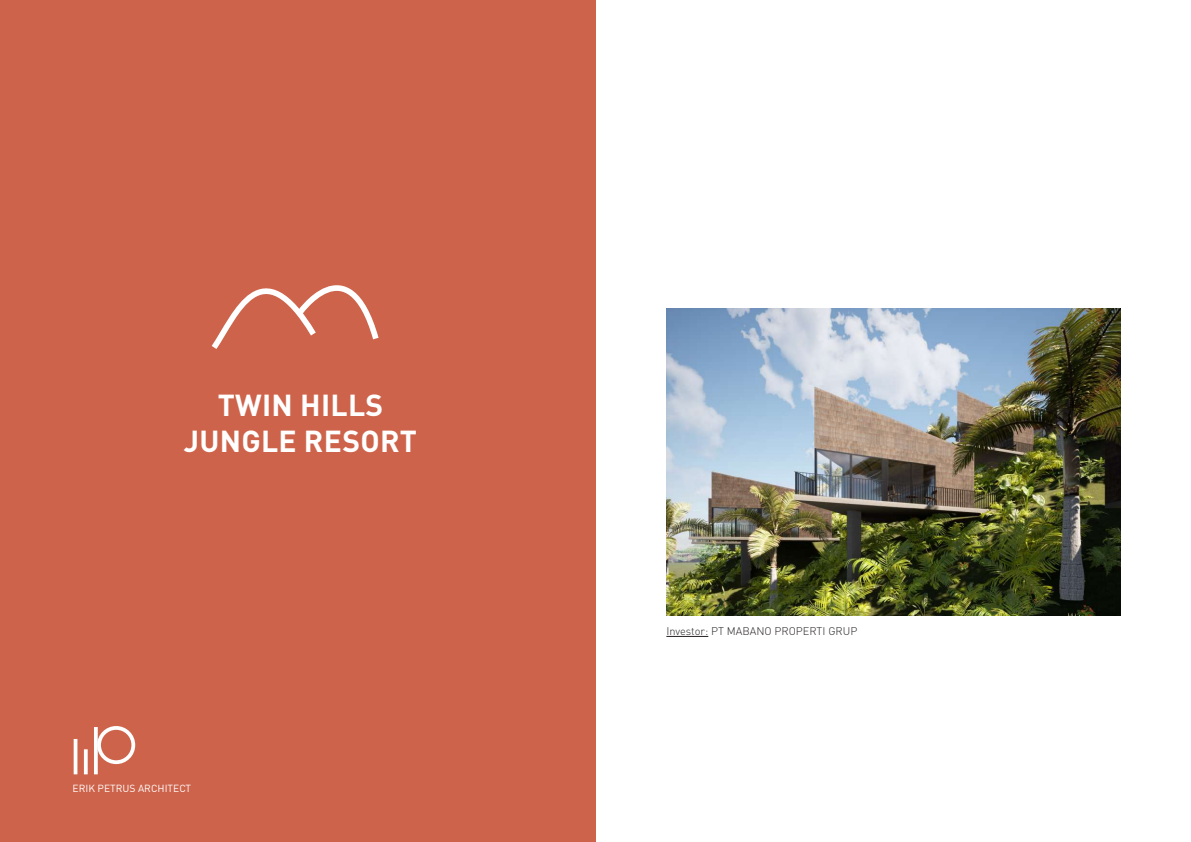
<style>
.page{position:relative;width:1191px;height:842px;background:#fff}
.page>*{position:absolute;margin:0;border:0;box-sizing:border-box;transform-origin:0 0}
.t1{font:700 30px/36px "DIN Pro";letter-spacing:.01em;color:#fff;text-align:center}
.t2{font:300 11px "DIN Pro";color:#231f20}
.t3{font:10.2px "DIN Pro";color:#fff}
</style>
<div class="page">
<div style="left:0;top:0;width:595px;height:842px;background:#cd634a"></div>
<svg style="left:94px;top:727px;width:4px;height:47px"></svg>
<hr style="left:74px;top:739px;width:3px;height:35px;background:#fff">
<svg style="left:84px;top:749px;width:4px;height:25px"></svg>
<div style="left:97px;top:726px;width:38px;height:38px;border:4px solid #fff;border-radius:50%"></div>
<img style="left:666px;top:309px;width:454px;height:307px">
<hr style="left:666px;top:636px;width:42px;height:1px;background:#231f20">
<svg style="left:211px;top:285px;width:168px;height:64px"></svg>
<h1 class="t1" style="left:184px;top:386px;width:235px">TWIN HILLS<br>JUNGLE RESORT</h1>
<p class="t3" style="left:73px;top:781px;width:120px">ERIK PETRUS ARCHITECT</p>
<p class="t2" style="left:666px;top:623px;width:192px">Investor: PT MABANO PROPERTI GRUP</p>
</div>
